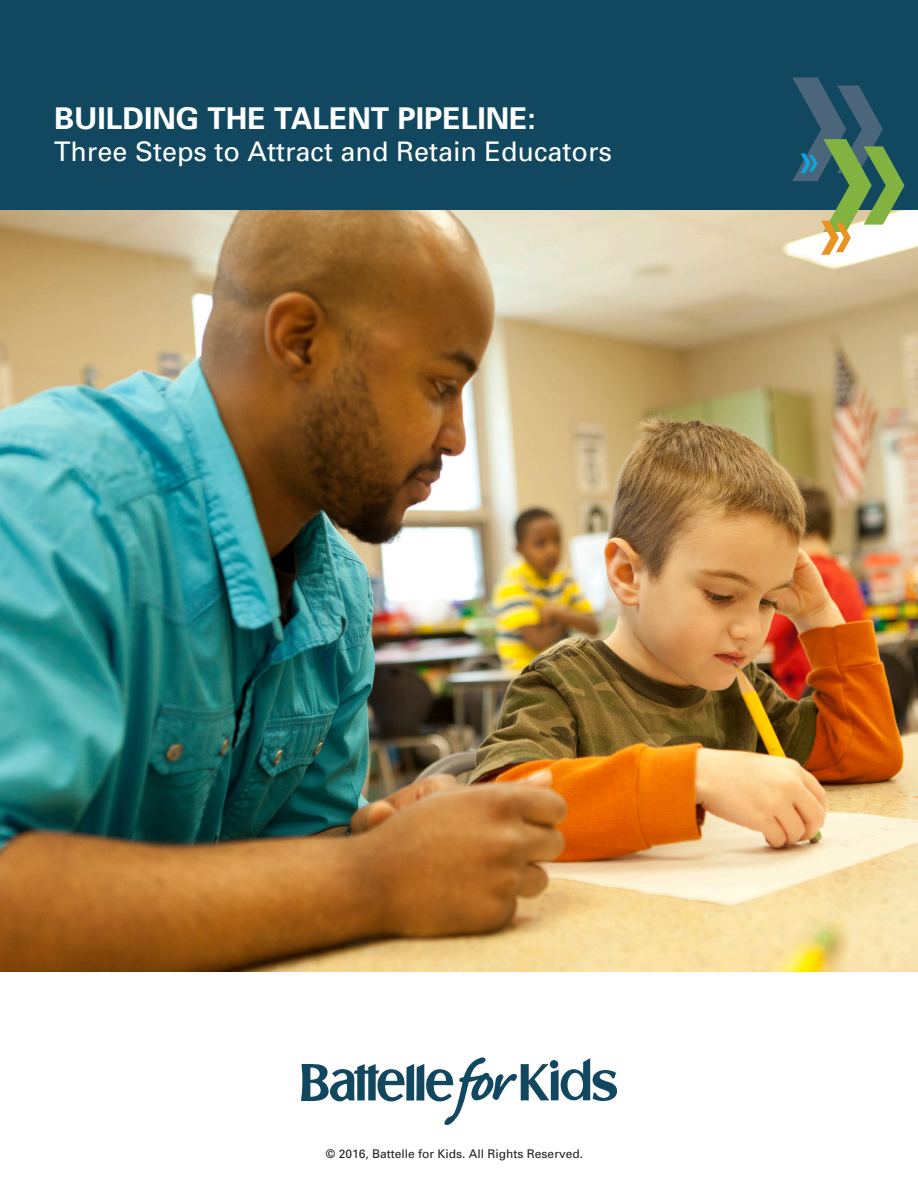
<style>
.page{position:relative;width:918px;height:1188px;background:#fff}
.page>*{position:absolute;margin:0;border:0;box-sizing:border-box;transform-origin:0 0}
.t1{font:700 30px "Univers";color:#fff}
.t2{font:27px "Univers";color:#fff}
.t3{font:12px "Univers";color:#231f20}
</style>
<div class="page">
<img style="left:0;top:210px;width:918px;height:762px">
<div style="left:0;top:0;width:918px;height:210px;background:#12485f"></div>
<svg style="left:792px;top:77px;width:113px;height:178px"></svg>
<svg style="left:301px;top:1058px;width:316px;height:67px"></svg>
<p class="t1" style="left:54px;top:100px;width:483px">BUILDING THE TALENT PIPELINE:</p>
<p class="t2" style="left:54px;top:136px;width:560px">Three Steps to Attract and Retain Educators</p>
<p class="t3" style="left:326px;top:1147px;width:259px">© 2016, Battelle for Kids. All Rights Reserved.</p>
</div>
